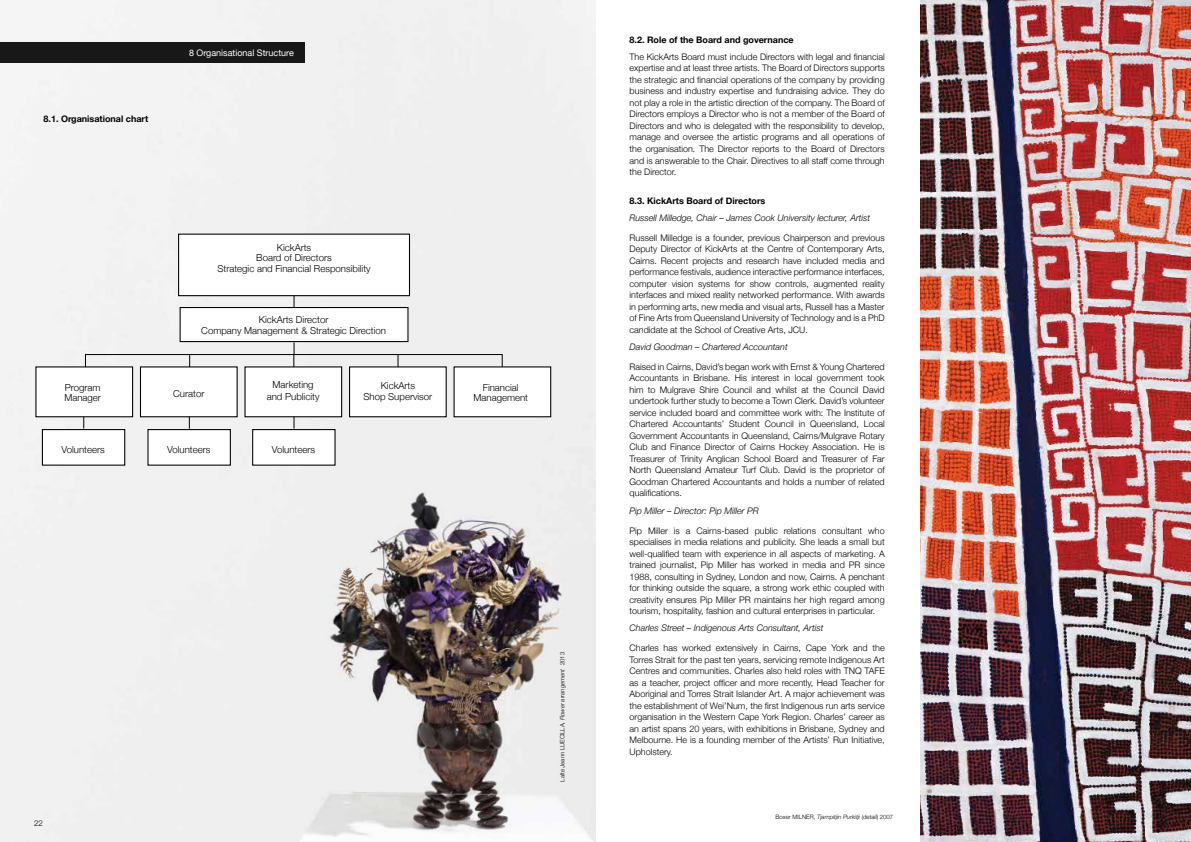
<style>
.page{position:relative;width:1191px;height:842px;background:#fff}
.page>*{position:absolute;margin:0;border:0;box-sizing:border-box;transform-origin:0 0}
.t1{font:300 9.6px/10.7px "Helvetica Neue";color:#000;text-align:center}
.t2{font:300 9px/11.5px "Helvetica Neue";color:#000;text-align:justify}
.t3{font:italic 300 9px "Helvetica Neue";color:#000}
.t4{font:700 9px "Helvetica Neue";color:#000}
.t5{font:9px "Helvetica Neue";color:#fff}
.t6{font:300 8px "Helvetica Neue";color:#000}
.t7{font:300 6px "Helvetica Neue";color:#000}
.s1{font-style:italic}
</style>
<div class="page">
<img style="left:0;top:0;width:595px;height:842px">
<div style="left:0;top:43px;width:304px;height:20px;background:#181818"></div>
<div style="left:42px;top:430px;width:83px;height:35px;background:#fff"></div>
<div style="left:42px;top:429px;width:83px;height:37px;border:1px solid #000"></div>
<svg style="left:83px;top:417px;width:1px;height:12px"></svg>
<div style="left:179px;top:234px;width:230px;height:62px;background:#fff"></div>
<div style="left:178px;top:234px;width:232px;height:62px;border:1px solid #000"></div>
<hr style="left:85px;top:354px;width:418px;height:1px;background:#000">
<div style="left:140px;top:367px;width:97px;height:50px;background:#fff"></div>
<div style="left:140px;top:366px;width:98px;height:51px;border:1px solid #000"></div>
<div style="left:245px;top:367px;width:97px;height:50px;background:#fff"></div>
<div style="left:244px;top:366px;width:98px;height:51px;border:1px solid #000"></div>
<div style="left:349px;top:367px;width:97px;height:50px;background:#fff"></div>
<div style="left:349px;top:366px;width:98px;height:51px;border:1px solid #000"></div>
<div style="left:36px;top:367px;width:97px;height:50px;background:#fff"></div>
<div style="left:35px;top:366px;width:98px;height:51px;border:1px solid #000"></div>
<svg style="left:85px;top:355px;width:1px;height:12px"></svg>
<div style="left:454px;top:367px;width:97px;height:50px;background:#fff"></div>
<div style="left:453px;top:366px;width:98px;height:51px;border:1px solid #000"></div>
<svg style="left:502px;top:355px;width:1px;height:12px"></svg>
<div style="left:180px;top:307px;width:228px;height:35px;background:#fff"></div>
<div style="left:180px;top:307px;width:228px;height:35px;border:1px solid #000"></div>
<svg style="left:189px;top:355px;width:1px;height:12px"></svg>
<svg style="left:397px;top:355px;width:1px;height:12px"></svg>
<div style="left:148px;top:430px;width:82px;height:35px;background:#fff"></div>
<div style="left:147px;top:429px;width:84px;height:37px;border:1px solid #000"></div>
<svg style="left:189px;top:417px;width:1px;height:12px"></svg>
<div style="left:253px;top:430px;width:82px;height:35px;background:#fff"></div>
<div style="left:252px;top:429px;width:83px;height:37px;border:1px solid #000"></div>
<svg style="left:293px;top:417px;width:1px;height:12px"></svg>
<img style="left:920px;top:0;width:271px;height:842px">
<svg style="left:293px;top:342px;width:1px;height:25px"></svg>
<p class="t4" style="left:44px;top:113px;width:106px">8.1. Organisational chart</p>
<p class="t5" style="left:189px;top:47px;width:106px">8 Organisational Structure</p>
<p class="t1" style="left:217px;top:242px;width:155px">KickArts<br>Board of Directors<br>Strategic and Financial Responsibility</p>
<p class="t1" style="left:201px;top:314px;width:186px">KickArts Director<br>Company Management &amp; Strategic Direction</p>
<p class="t1" style="left:173px;top:387px;width:33px">Curator</p>
<p class="t1" style="left:267px;top:379px;width:54px;line-height:11.7px">Marketing and Publicity</p>
<p class="t1" style="left:363px;top:380px;width:70px">KickArts<br>Shop Supervisor</p>
<p class="t1" style="left:64px;top:382px;width:38px;text-align:left">Program<br>Manager</p>
<p class="t1" style="left:473px;top:382px;width:56px">Financial<br>Management</p>
<p class="t1" style="left:62px;top:444px;width:45px">Volunteers</p>
<p class="t1" style="left:167px;top:444px;width:45px">Volunteers</p>
<p class="t1" style="left:272px;top:444px;width:45px">Volunteers</p>
<p class="t6" style="left:34px;top:819px;width:10px">22</p>
<p class="t7" style="left:558px;top:782px;width:131px;rotate:-90deg">Lalte Jeann LUECILLA, <span class="s1">Flower arrangement</span> 2013</p>
<p class="t4" style="left:629px;top:34px;width:166px">8.2. Role of the Board and governance</p>
<p class="t2" style="left:629px;top:51px;width:257px">The KickArts Board must include Directors with legal and financial expertise and at least three artists. The Board of Directors supports the strategic and financial operations of the company by providing business and industry expertise and fundraising advice. They do not play a role in the artistic direction of the company. The Board of Directors employs a Director who is not a member of the Board of Directors and who is delegated with the responsibility to develop, manage and oversee the artistic programs and all operations of the organisation. The Director reports to the Board of Directors and is answerable to the Chair. Directives to all staff come through the Director.</p>
<p class="t4" style="left:629px;top:195px;width:137px">8.3. KickArts Board of Directors</p>
<p class="t3" style="left:629px;top:212px;width:242px">Russell Milledge, Chair – James Cook University lecturer, Artist</p>
<p class="t2" style="left:629px;top:232px;width:257px">Russell Milledge is a founder, previous Chairperson and previous Deputy Director of KickArts at the Centre of Contemporary Arts, Cairns. Recent projects and research have included media and performance festivals, audience interactive performance interfaces, computer vision systems for show controls, augmented reality interfaces and mixed reality networked performance. With awards in performing arts, new media and visual arts, Russell has a Master of Fine Arts from Queensland University of Technology and is a PhD candidate at the School of Creative Arts, JCU.</p>
<p class="t3" style="left:629px;top:341px;width:160px">David Goodman – Chartered Accountant</p>
<p class="t2" style="left:629px;top:361px;width:257px">Raised in Cairns, David’s began work with Ernst &amp; Young Chartered Accountants in Brisbane. His interest in local government took him to Mulgrave Shire Council and whilst at the Council David undertook further study to become a Town Clerk. David’s volunteer service included board and committee work with: The Institute of Chartered Accountants’ Student Council in Queensland, Local Government Accountants in Queensland, Cairns/Mulgrave Rotary Club and Finance Director of Cairns Hockey Association. He is Treasurer of Trinity Anglican School Board and Treasurer of Far North Queensland Amateur Turf Club. David is the proprietor of Goodman Chartered Accountants and holds a number of related qualifications.</p>
<p class="t3" style="left:629px;top:505px;width:131px">Pip Miller – Director: Pip Miller PR</p>
<p class="t2" style="left:629px;top:524px;width:257px">Pip Miller is a Cairns-based public relations consultant who specialises in media relations and publicity. She leads a small but well-qualified team with experience in all aspects of marketing. A trained journalist, Pip Miller has worked in media and PR since 1988, consulting in Sydney, London and now, Cairns. A penchant for thinking outside the square, a strong work ethic coupled with creativity ensures Pip Miller PR maintains her high regard among tourism, hospitality, fashion and cultural enterprises in particular.</p>
<p class="t3" style="left:629px;top:623px;width:195px">Charles Street – Indigenous Arts Consultant, Artist</p>
<p class="t2" style="left:629px;top:642px;width:257px">Charles has worked extensively in Cairns, Cape York and the Torres Strait for the past ten years, servicing remote Indigenous Art Centres and communities. Charles also held roles with TNQ TAFE as a teacher, project officer and more recently, Head Teacher for Aboriginal and Torres Strait Islander Art. A major achievement was the establishment of Wei’Num, the first Indigenous run arts service organisation in the Western Cape York Region. Charles’ career as an artist spans 20 years, with exhibitions in Brisbane, Sydney and Melbourne. He is a founding member of the Artists’ Run Initiative, Upholstery.</p>
<p class="t7" style="left:775px;top:813px;width:119px">Boxer Mil ner, <span class="s1">Tjampitjin Purkitji</span> (detail) 2007</p>
</div>
